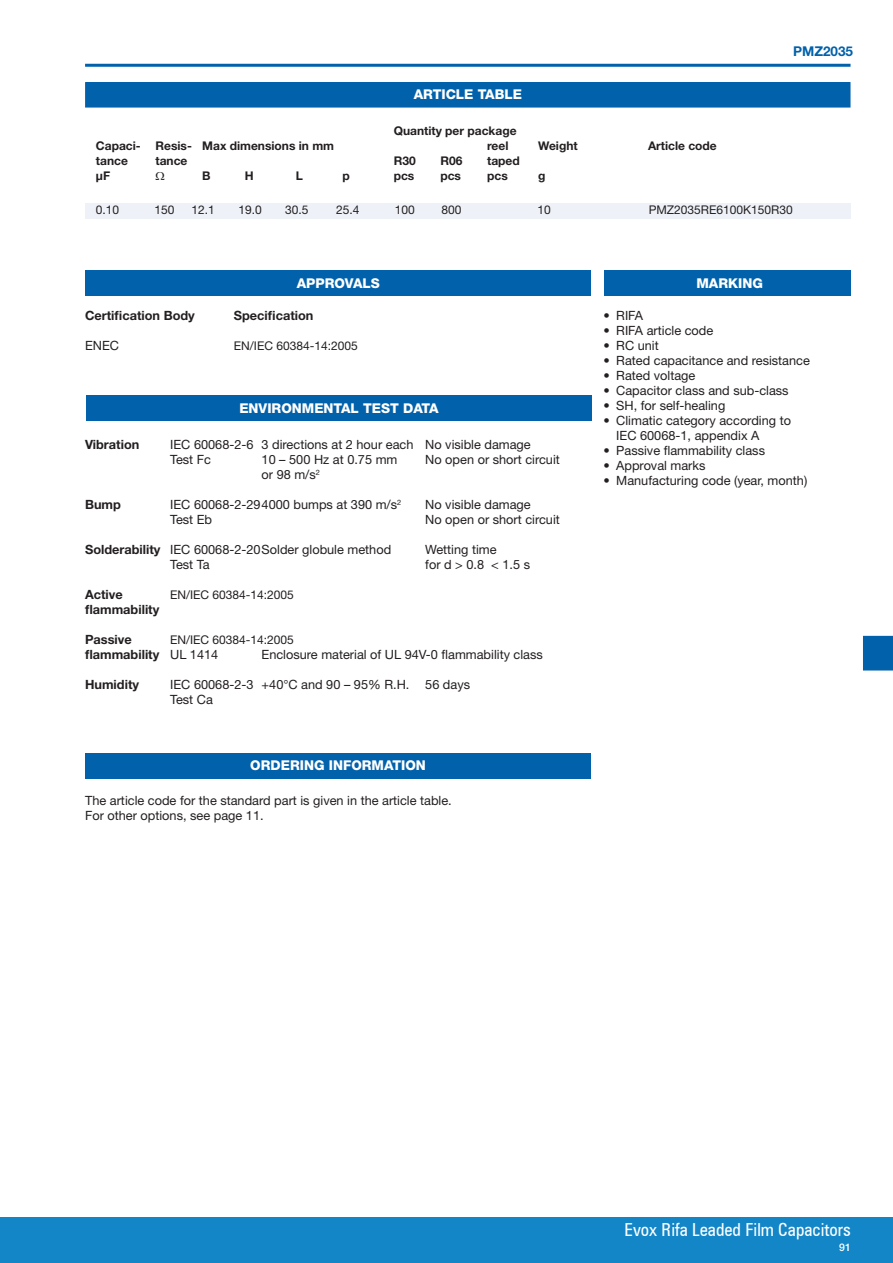
<style>
.page{position:relative;width:893px;height:1263px;background:#fff}
.page>*{position:absolute;margin:0;border:0;box-sizing:border-box;transform-origin:0 0}
.t1{font:condensed 18px "Zurich BT";color:#fff}
.Underrubrik_2{font:800 13.5px "Helvetica Neue";color:#fff}
.mmk_osv{font:700 13.5px "Helvetica Neue";color:#0161ab}
.bröd{font:12.75px/15px "Helvetica Neue";color:#231f20}
.bröd-2{font:700 12.75px "Helvetica Neue";color:#231f20}
.rub__gen_elect{font:700 12.75px "Helvetica Neue";color:#231f20}
.article_table{font:700 12px "Helvetica Neue";color:#231f20}
.bröd-3{font:12px "Helvetica Neue";color:#231f20}
.article_table-2{font:12px "Helvetica Neue";color:#231f20}
.t2{font:500 10.5px "Helvetica Neue";color:#fff}
.s1{font-weight:700}
.s2{font-weight:400}
</style>
<div class="page">
<hr style="left:85px;top:64px;width:765px;height:3px;background:#0161ab">
<div style="left:0;top:1217px;width:893px;height:46px;background:#1386c8"></div>
<div style="left:85px;top:753px;width:506px;height:25px;background:#0161ab"></div>
<div style="left:604px;top:270px;width:247px;height:26px;background:#0161ab"></div>
<div style="left:85px;top:270px;width:506px;height:26px;background:#0161ab"></div>
<div style="left:86px;top:83px;width:764px;height:24px;background:#0161ab"></div>
<div style="left:85px;top:82px;width:765px;height:26px;border:2px solid #0161ab"></div>
<div style="left:85px;top:203px;width:765px;height:15px;background:#eef2f8"></div>
<div style="left:86px;top:395px;width:506px;height:26px;background:#0161ab"></div>
<svg style="left:863px;top:636px;width:30px;height:34px"></svg>
<p class="Underrubrik_2" style="left:414px;top:87px;width:42px">ARTICLE</p>
<p class="Underrubrik_2" style="left:478px;top:87px;width:27px">TABLE</p>
<p class="article_table" style="left:394px;top:123px;width:124px">Quantity per package</p>
<p class="article_table" style="left:96px;top:138px;width:240px">Capaci- Resis- Max dimensions in mm</p>
<p class="article_table" style="left:487px;top:138px;width:43px">reel W</p>
<p class="article_table" style="left:549px;top:138px;width:30px">eight</p>
<p class="article_table" style="left:648px;top:138px;width:70px">Article code</p>
<p class="article_table" style="left:96px;top:153px;width:34px">tance</p>
<p class="article_table" style="left:156px;top:153px;width:64px">tance R</p>
<p class="article_table" style="left:402px;top:153px;width:31px">30 R</p>
<p class="article_table" style="left:449px;top:153px;width:15px">06</p>
<p class="article_table" style="left:487px;top:153px;width:34px">taped</p>
<p class="article_table" style="left:96px;top:168px;width:12px">µF</p>
<p class="article_table" style="left:202px;top:168px;width:28px">B HL</p>
<p class="article_table" style="left:343px;top:168px;width:9px">p</p>
<p class="article_table" style="left:394px;top:168px;width:22px">pcs</p>
<p class="article_table" style="left:440px;top:168px;width:22px">pcs</p>
<p class="article_table" style="left:487px;top:168px;width:22px">pcs</p>
<p class="article_table" style="left:538px;top:168px;width:9px">g</p>
<p class="mmk_osv" style="left:793px;top:43px;width:62px">PMZ2035</p>
<p class="article_table-2" style="left:96px;top:202px;width:25px">0.10</p>
<p class="article_table-2" style="left:155px;top:202px;width:22px">150</p>
<p class="article_table-2" style="left:192px;top:202px;width:25px">12.1</p>
<p class="article_table-2" style="left:238px;top:202px;width:25px">19.0</p>
<p class="article_table-2" style="left:285px;top:202px;width:25px">30.5</p>
<p class="article_table-2" style="left:336px;top:202px;width:25px">25.4</p>
<p class="article_table-2" style="left:395px;top:202px;width:22px">100</p>
<p class="article_table-2" style="left:442px;top:202px;width:22px">800</p>
<p class="article_table-2" style="left:537px;top:202px;width:15px">10</p>
<p class="article_table-2" style="left:649px;top:202px;width:146px">PMZ2035RE6100K150R30</p>
<p class="Underrubrik_2" style="left:297px;top:275px;width:85px">APPROVALS</p>
<p class="rub__gen_elect" style="left:85px;top:308px;width:135px">Certification Body S</p>
<p class="rub__gen_elect" style="left:242px;top:308px;width:73px">pecification</p>
<p class="bröd" style="left:85px;top:338px;width:35px">ENEC</p>
<p class="bröd-3" style="left:234px;top:339px;width:125px">EN/IEC 60384-14:2005</p>
<p class="Underrubrik_2" style="left:239px;top:400px;width:201px">ENVIRONMENTAL TEST DATA</p>
<p class="bröd-2" style="left:85px;top:437px;width:56px">Vibration</p>
<p class="bröd" style="left:170px;top:437px;width:362px">IEC 60068-2-6 3 directions at 2 hour each No visible damage</p>
<p class="bröd" style="left:170px;top:452px;width:42px">Test Fc</p>
<p class="bröd" style="left:262px;top:452px;width:137px">10 – 500 Hz at 0.75 mm</p>
<p class="bröd" style="left:425px;top:452px;width:136px">No open or short circuit</p>
<p class="bröd" style="left:262px;top:467px;width:60px">or 98 m/s<sup>2</sup></p>
<p class="bröd-2" style="left:85px;top:497px;width:37px">Bump</p>
<p class="bröd" style="left:170px;top:497px;width:233px">IEC 60068-2-294000 bumps at 390 m/s<sup>2</sup></p>
<p class="bröd" style="left:425px;top:497px;width:107px">No visible damage</p>
<p class="bröd" style="left:170px;top:512px;width:44px">Test Eb</p>
<p class="bröd" style="left:425px;top:512px;width:136px">No open or short circuit</p>
<p class="bröd" style="left:85px;top:542px;width:308px"><span class="s1">Solderability</span> IEC 60068-2-20Solder globule method</p>
<p class="bröd" style="left:425px;top:542px;width:73px">Wetting time</p>
<p class="bröd" style="left:170px;top:557px;width:41px">Test Ta</p>
<p class="bröd" style="left:425px;top:557px;width:106px">for d &gt; 0.8 &lt; 1.5 s</p>
<p class="bröd-2" style="left:85px;top:587px;width:39px">Active</p>
<p class="bröd-3" style="left:170px;top:588px;width:125px">EN/IEC 60384-14:2005</p>
<p class="bröd-2" style="left:85px;top:602px;width:76px">flammability</p>
<p class="bröd-2" style="left:85px;top:632px;width:48px">Passive</p>
<p class="bröd-3" style="left:170px;top:633px;width:125px">EN/IEC 60384-14:2005</p>
<p class="bröd-2" style="left:85px;top:647px;width:135px">flammability <span class="s2">UL 1414</span></p>
<p class="bröd" style="left:262px;top:647px;width:283px">Enclosure material of UL 94V-0 flammability class</p>
<p class="bröd-2" style="left:85px;top:677px;width:56px">Humidity</p>
<p class="bröd" style="left:170px;top:677px;width:301px">IEC 60068-2-3 +40°C and 90 – 95% R.H. 56 days</p>
<p class="bröd" style="left:170px;top:692px;width:44px">Test Ca</p>
<p class="Underrubrik_2" style="left:250px;top:757px;width:177px">ORDERING INFORMATION</p>
<p class="bröd" style="left:85px;top:793px;width:368px">The article code for the standard part is given in the article table.</p>
<p class="bröd" style="left:85px;top:808px;width:180px">For other options, see page 11.</p>
<p class="Underrubrik_2" style="left:696px;top:275px;width:68px">MARKING</p>
<p class="bröd" style="left:603px;top:308px;width:41px">• RIFA</p>
<p class="bröd" style="left:603px;top:323px;width:111px">• RIFA article code</p>
<p class="bröd" style="left:603px;top:338px;width:57px">• RC unit</p>
<p class="bröd" style="left:603px;top:353px;width:208px">• Rated capacitance and resistance</p>
<p class="bröd" style="left:603px;top:368px;width:93px">• Rated voltage</p>
<p class="bröd" style="left:603px;top:383px;width:187px">• Capacitor class and sub-class</p>
<p class="bröd" style="left:603px;top:398px;width:123px">• SH, for self-healing</p>
<p class="bröd" style="left:616px;top:413px;width:176px;text-indent:-13px">• Climatic category according to<br>IEC 60068-1, appendix A</p>
<p class="bröd" style="left:603px;top:443px;width:163px">• Passive flammability class</p>
<p class="bröd" style="left:603px;top:458px;width:104px">• Approval marks</p>
<p class="bröd" style="left:603px;top:473px;width:205px">• Manufacturing code (year, month)</p>
<h1 class="t1" style="left:625px;top:1219px;width:228px">Evox Rifa Leaded Film Capacitors</h1>
<p class="t2" style="left:839px;top:1241px;width:13px">91</p>
</div>
